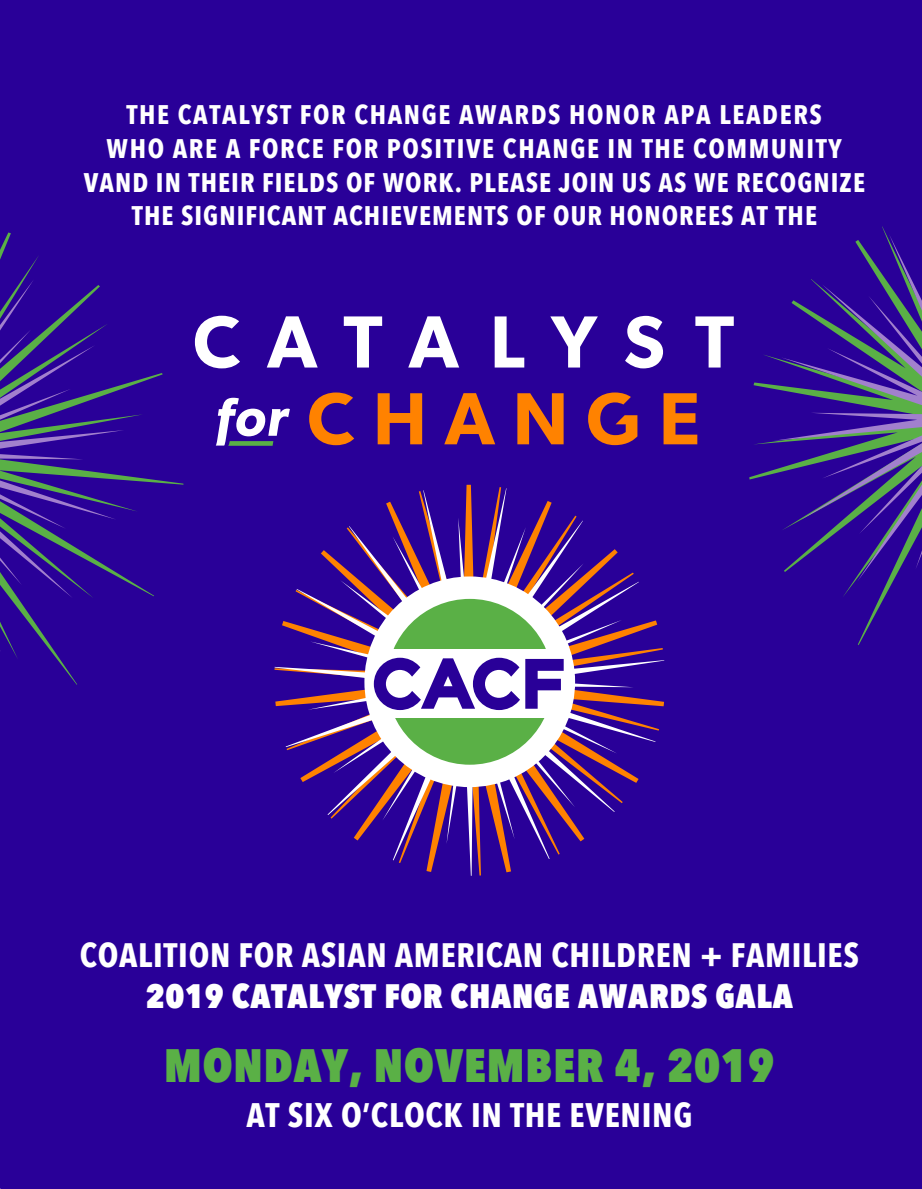
<style>
.page{position:relative;width:922px;height:1189px;background:#fff}
.page>*{position:absolute;margin:0;border:0;box-sizing:border-box;transform-origin:0 0}
.t1{font:800 46.65px "Avenir Next Condensed";letter-spacing:.02em;color:#5ab046}
.t2{font:700 33.9px "Avenir Next Condensed";letter-spacing:.02em;color:#fff}
.t3{font:700 33.75px "Avenir Next Condensed";letter-spacing:.02em;color:#fff}
.t4{font:800 33.75px "Avenir Next Condensed";letter-spacing:.02em;color:#fff}
.t5{font:700 26.85px/33.6px "Avenir Next Condensed";letter-spacing:.04em;color:#fff;text-align:center}
</style>
<div class="page">
<div style="left:0;top:0;width:921px;height:1188px;background:#290098"></div>
<svg style="left:267px;top:316px;width:50px;height:51px"></svg>
<svg style="left:344px;top:316px;width:38px;height:51px"></svg>
<svg style="left:408px;top:316px;width:51px;height:51px"></svg>
<svg style="left:494px;top:316px;width:30px;height:51px"></svg>
<svg style="left:550px;top:316px;width:47px;height:51px"></svg>
<svg style="left:625px;top:316px;width:38px;height:52px"></svg>
<svg style="left:695px;top:316px;width:38px;height:51px"></svg>
<svg style="left:216px;top:398px;width:74px;height:48px"></svg>
<svg style="left:377px;top:393px;width:45px;height:51px"></svg>
<svg style="left:444px;top:393px;width:51px;height:51px"></svg>
<svg style="left:517px;top:393px;width:46px;height:51px"></svg>
<svg style="left:663px;top:393px;width:34px;height:51px"></svg>
<svg style="left:588px;top:392px;width:49px;height:53px"></svg>
<svg style="left:309px;top:392px;width:45px;height:53px"></svg>
<svg style="left:195px;top:316px;width:45px;height:52px"></svg>
<svg style="left:274px;top:485px;width:391px;height:390px"></svg>
<div style="left:364px;top:576px;width:211px;height:211px;background:#fff;border-radius:50%"></div>
<div style="left:387px;top:599px;width:165px;height:165px;background:#5ab046;border-radius:50%"></div>
<svg style="left:363px;top:645px;width:200px;height:75px"></svg>
<svg style="left:3px;top:232px;width:180px;height:453px"></svg>
<svg style="left:0;top:244px;width:124px;height:428px"></svg>
<svg style="left:773px;top:226px;width:148px;height:388px"></svg>
<p class="t5" style="left:84px;top:98px;width:782px">THE CATALYST FOR CHANGE AWARDS HONOR APA LEADERS<br>WHO ARE A FORCE FOR POSITIVE CHANGE IN THE COMMUNITY VAND IN THEIR FIELDS OF WORK. PLEASE JOIN US AS WE RECOGNIZE THE SIGNIFICANT ACHIEVEMENTS OF OUR HONOREES AT THE</p>
<p class="t3" style="left:80px;top:934px;width:780px">COALITION FOR ASIAN AMERICAN CHILDREN + FAMILIES</p>
<p class="t4" style="left:146px;top:974px;width:648px">2019 CATALYST FOR CHANGE AWARDS GALA</p>
<h1 class="t1" style="left:164px;top:1035px;width:611px">MONDAY, NOVEMBER 4, 2019</h1>
<p class="t2" style="left:246px;top:1093px;width:447px">AT SIX O’CLOCK IN THE EVENING</p>
</div>
